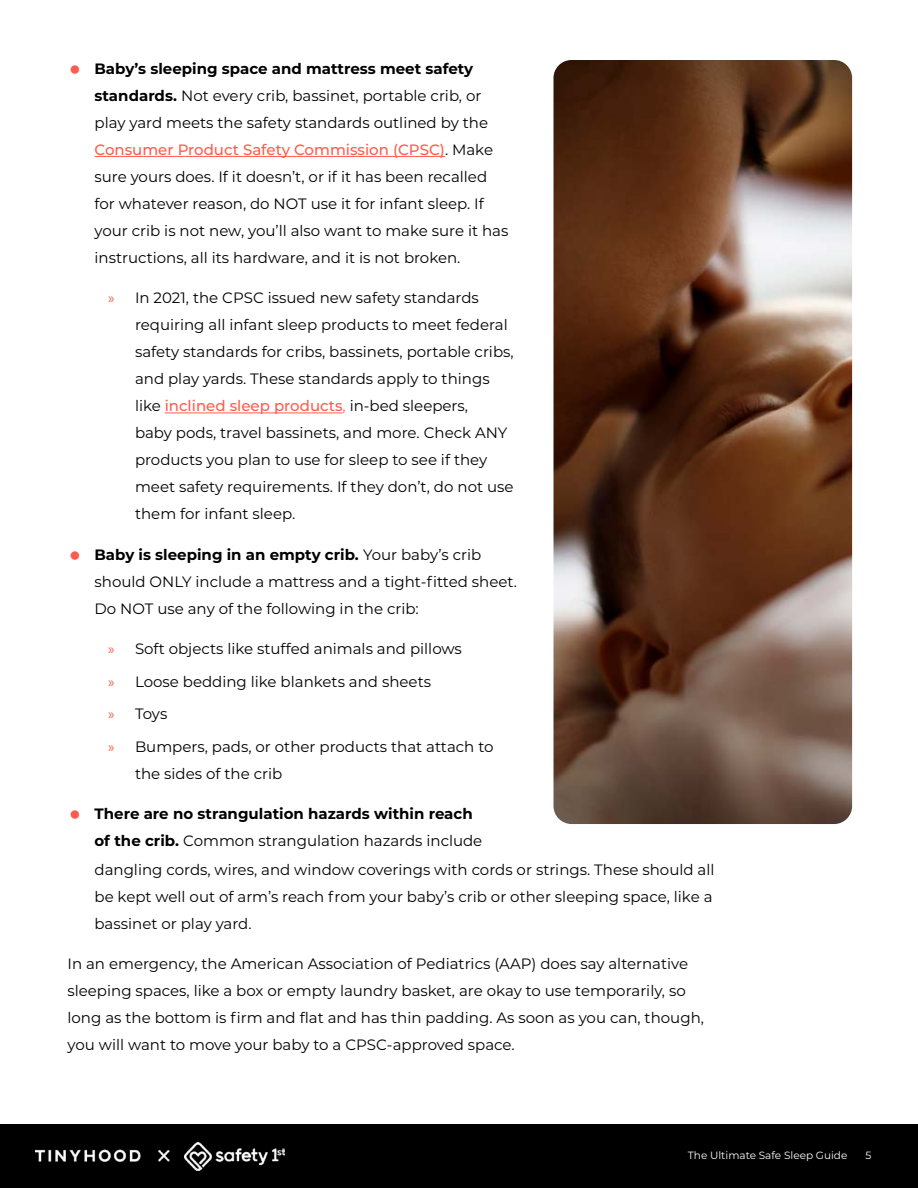
<style>
.page{position:relative;width:918px;height:1188px;background:#fff}
.page>*{position:absolute;margin:0;border:0;box-sizing:border-box;transform-origin:0 0}
.t1{font:15px/27px "Montserrat";color:#000}
.t2{font:700 15px/27px "Montserrat";color:#000}
.t3{font:10.5px "Montserrat";color:#fff}
.s1{font-weight:700}
.s2{font-weight:500;color:#ff5b4e}
.s3{font-family:"Myriad Pro";color:#ff5b4e}
.s4{color:#ff5b4e}
.s5{font-weight:400}
</style>
<div class="page">
<div style="left:0;top:1125px;width:918px;height:63px;background:#000"></div>
<img style="left:36px;top:1149px;width:134px;height:13px">
<img style="left:184px;top:1142px;width:101px;height:28px">
<hr style="left:94px;top:156px;width:351px;height:1px;background:#ff5b4e">
<hr style="left:165px;top:413px;width:178px;height:1px;background:#ff5b4e">
<img style="left:554px;top:60px;width:298px;height:764px">
<p class="t1" style="left:94px;top:55px;width:415px"><span class="s1">Baby’s sleeping space and mattress meet safety standards.</span> Not every crib, bassinet, portable crib, or play yard meets the safety standards outlined by the <span class="s2">Consumer Product Safety Commission (CPSC)</span>. Make sure yours does. If it doesn’t, or if it has been recalled for whatever reason, do NOT use it for infant sleep. If your crib is not new, you’ll also want to make sure it has instructions, all its hardware, and it is not broken.</p>
<p class="t1" style="left:135px;top:284px;width:380px;text-indent:-27px"><span class="s3">»</span> In 2021, the CPSC issued new safety standards requiring all infant sleep products to meet federal safety standards for cribs, bassinets, portable cribs, and play yards. These standards apply to things like <span class="s2">inclined sleep products</span><span class="s4">,</span> in-bed sleepers,<br>baby pods, travel bassinets, and more. Check ANY products you plan to use for sleep to see if they meet safety requirements. If they don’t, do not use them for infant sleep.</p>
<p class="t1" style="left:94px;top:541px;width:424px"><span class="s1">Baby is sleeping in an empty crib.</span> Your baby’s crib should ONLY include a mattress and a tight-fitted sheet.<br>Do NOT use any of the following in the crib:</p>
<p class="t1" style="left:108px;top:632px;width:387px;line-height:32.4px"><span class="s3">»</span> Soft objects like stuffed animals and pillows<br><span class="s3">»</span> Loose bedding like blankets and sheets<br><span class="s3">»</span> Toys<br><span class="s3">»</span> Bumpers, pads, or other products that attach to</p>
<p class="t1" style="left:135px;top:759px;width:149px">the sides of the crib</p>
<p class="t2" style="left:94px;top:800px;width:389px">There are no strangulation hazards within reach of the crib. <span class="s5">Common strangulation hazards include</span></p>
<p class="t1" style="left:94px;top:855px;width:622px">dangling cords, wires, and window coverings with cords or strings. These should all be kept well out of arm’s reach from your baby’s crib or other sleeping space, like a bassinet or play yard.</p>
<p class="t1" style="left:68px;top:950px;width:638px">In an emergency, the American Association of Pediatrics (AAP) does say alternative sleeping spaces, like a box or empty laundry basket, are okay to use temporarily, so long as the bottom is firm and flat and has thin padding. As soon as you can, though, you will want to move your baby to a CPSC-approved space.</p>
<p class="t3" style="left:688px;top:1148px;width:161px">The Ultimate Safe Sleep Guide</p>
<p class="t3" style="left:865px;top:1148px;width:7px">5</p>
</div>
